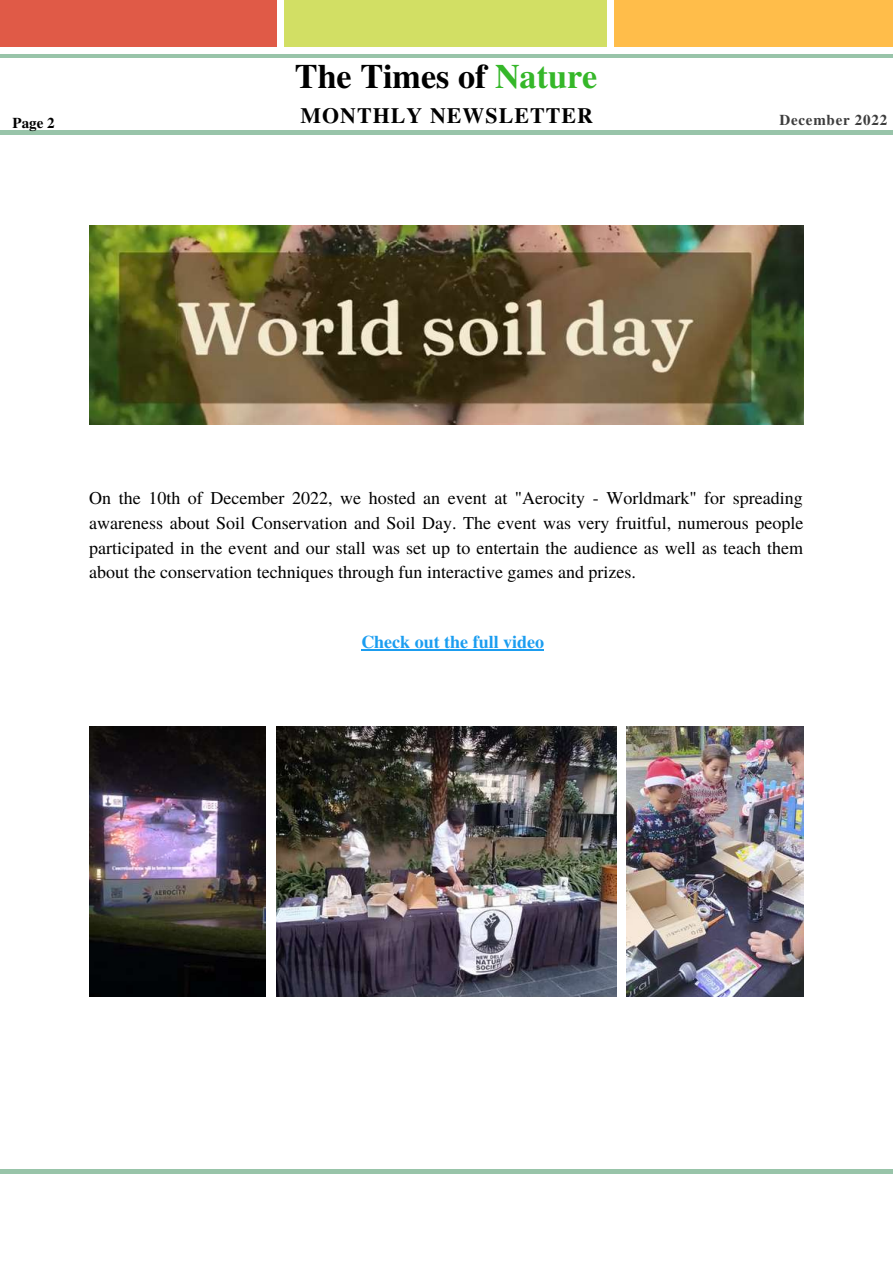
<style>
.page{position:relative;width:893px;height:1264px;background:#fff}
.page>*{position:absolute;margin:0;border:0;box-sizing:border-box;transform-origin:0 0}
.t1{font:700 34.2px "Te X Gyre Termes";color:#000}
.t2{font:700 21.9px "Te X Gyre Termes";letter-spacing:.05em;color:#000}
.t3{font:18px/24.8px "Te X Gyre Termes";color:#000;text-align:justify}
.t4{font:700 18px "Te X Gyre Termes";color:#1b9df0}
.t5{font:700 15px "Te X Gyre Termes";letter-spacing:.05em;color:#3d3d3d}
.t6{font:700 15px "Te X Gyre Termes";color:#000}
.s1{color:#35b729}
</style>
<div class="page">
<div style="left:0;top:0;width:276px;height:47px;background:#e05a47"></div>
<div style="left:284px;top:0;width:322px;height:47px;background:#d2df64"></div>
<div style="left:614px;top:0;width:278px;height:47px;background:#ffbd4a"></div>
<hr style="left:0;top:55px;width:892px;height:3px;background:#98c4a9">
<hr style="left:0;top:131px;width:892px;height:3px;background:#98c4a9">
<hr style="left:0;top:1169px;width:892px;height:4px;background:#98c4a9">
<img style="left:89px;top:726px;width:177px;height:270px">
<img style="left:276px;top:726px;width:340px;height:270px">
<img style="left:626px;top:726px;width:177px;height:270px">
<img style="left:89px;top:226px;width:714px;height:199px">
<hr style="left:361px;top:649px;width:183px;height:1px;background:#1b9df0">
<p class="t6" style="left:13px;top:111px;width:44px">Page 2</p>
<h1 class="t1" style="left:295px;top:50px;width:304px">The Times of <span class="s1">Nature</span></h1>
<p class="t2" style="left:300px;top:98px;width:294px">MONTHLY NEWSLETTER</p>
<p class="t5" style="left:779px;top:108px;width:109px">December 2022</p>
<p class="t3" style="left:89px;top:485px;width:715px">On the 10th of December 2022, we hosted an event at "Aerocity - Worldmark" for spreading awareness about Soil Conservation and Soil Day. The event was very fruitful, numerous people participated in the event and our stall was set up to entertain the audience as well as teach them about the conservation techniques through fun interactive games and prizes.</p>
<p class="t4" style="left:361px;top:627px;width:184px">Check out the full video</p>
</div>
